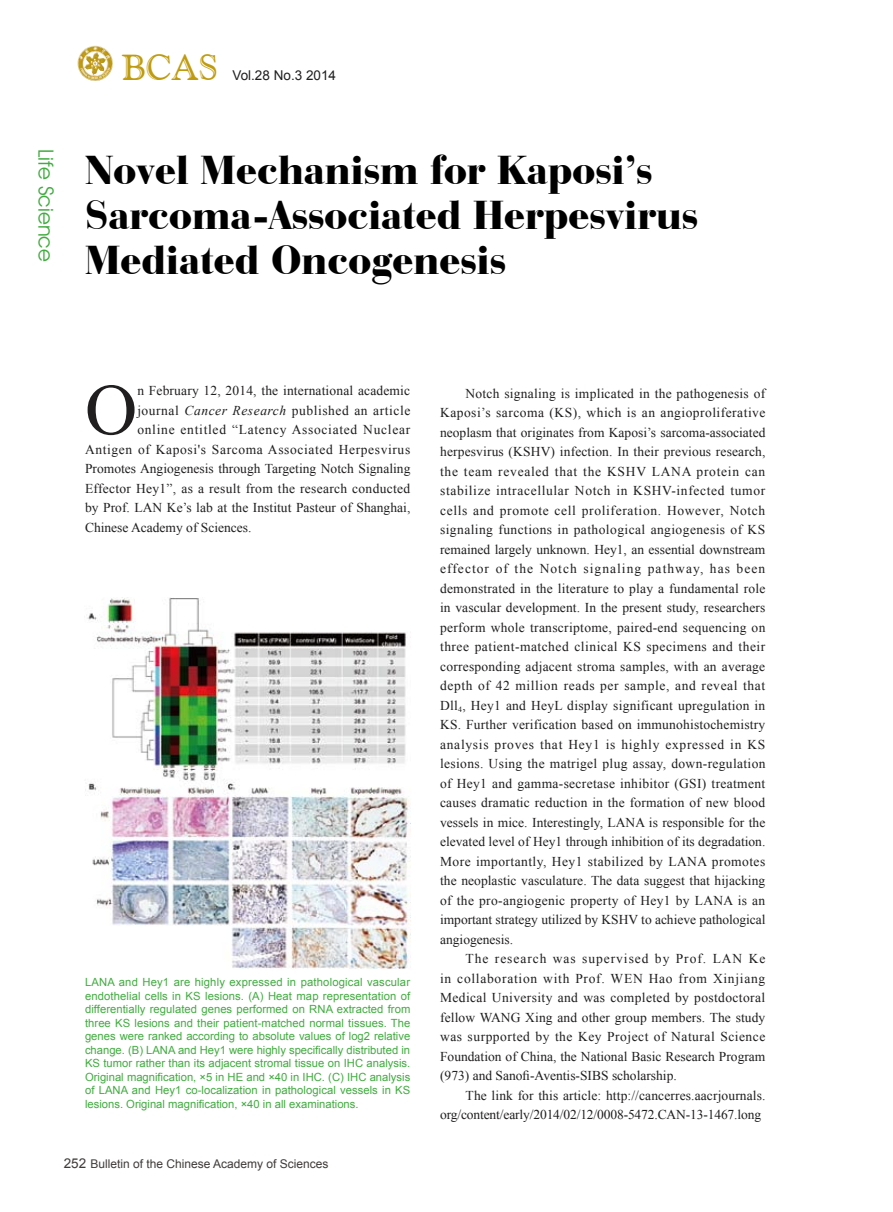
<style>
.page{position:relative;width:893px;height:1212px;background:#fff}
.page>*{position:absolute;margin:0;border:0;box-sizing:border-box;transform-origin:0 0}
.t1{font:72.45px "Times New Roman";color:#201e1e}
.t2{font:900 42px/45px "Bauer Bodoni BT";color:#000}
.t3{font:36px "Goudy Handtooled BT";color:#bf9b0f}
.t4{font:21px "Avant Garde IT Cby BT";color:#41ab40}
.t5{font:13.5px/19.5px "Times New Roman";letter-spacing:.005em;color:#201e1e;text-align:justify}
.t6{font:13.5px "Times New Roman";letter-spacing:.045em;color:#201e1e}
.t7{font:13.5px "Times New Roman";letter-spacing:.04em;color:#201e1e}
.t8{font:13.5px "Times New Roman";letter-spacing:.055em;color:#201e1e}
.t9{font:13.5px "Arial";color:#201e1e}
.t10{font:12px "Arial";color:#3f3b3a}
.t11{font:11.25px/13.5px "Arial";color:#41ab40;text-align:justify}
.s1{font-style:italic}
.s2{font-size:13.5px}
</style>
<div class="page">
<img style="left:78px;top:46px;width:35px;height:35px">
<img style="left:85px;top:597px;width:325px;height:373px">
<h3 class="t4" style="left:59px;top:149px;width:115px;rotate:90deg">Life Science</h3>
<h3 class="t3" style="left:122px;top:45px;width:98px">BCAS</h3>
<p class="t9" style="left:232px;top:66px;width:105px">Vol.28 No.3 2014</p>
<h2 class="t2" style="left:85px;top:146px;width:615px">Novel Mechanism for Kaposi’s<br>Sarcoma-Associated Herpesvirus<br>Mediated Oncogenesis</h2>
<h1 class="t1" style="left:85px;top:361px;width:54px">O</h1>
<p class="t5" style="left:137px;top:380px;width:274px">n February 12, 2014, the international academic</p>
<p class="t7" style="left:137px;top:401px;width:274px">journal <span class="s1">Cancer Research</span> published an article</p>
<p class="t8" style="left:137px;top:420px;width:274px">online entitled “Latency Associated Nuclear</p>
<p class="t6" style="left:85px;top:440px;width:327px">Antigen of Kaposi's Sarcoma Associated Herpesvirus</p>
<p class="t5" style="left:85px;top:458px;width:327px">Promotes Angiogenesis through Targeting Notch Signaling</p>
<p class="t5" style="left:85px;top:478px;width:327px">Effector Hey1”, as a result from the research conducted</p>
<p class="t5" style="left:85px;top:497px;width:327px">by Prof. LAN Ke’s lab at the Institut Pasteur of Shanghai,</p>
<p class="t5" style="left:85px;top:517px;width:168px">Chinese Academy of Sciences.</p>
<p class="t11" style="left:85px;top:976px;width:327px">LANA and Hey1 are highly expressed in pathological vascular endothelial cells in KS lesions. (A) Heat map representation of differentially regulated genes performed on RNA extracted from three KS lesions and their patient-matched normal tissues. The genes were ranked according to absolute values of log2 relative change. (B) LANA and Hey1 were highly specifically distributed in KS tumor rather than its adjacent stromal tissue on IHC analysis.<br>Original magnification, ×5 in HE and ×40 in IHC. (C) IHC analysis of LANA and Hey1 co-localization in pathological vessels in KS lesions. Original magnification, ×40 in all examinations.</p>
<p class="t10" style="left:64px;top:1156px;width:266px"><span class="s2">252</span> Bulletin of the Chinese Academy of Sciences</p>
<p class="t5" style="left:440px;top:383px;width:327px;text-indent:26px">Notch signaling is implicated in the pathogenesis of Kaposi’s sarcoma (KS), which is an angioproliferative neoplasm that originates from Kaposi’s sarcoma-associated herpesvirus (KSHV) infection. In their previous research, the team revealed that the KSHV LANA protein can stabilize intracellular Notch in KSHV-infected tumor cells and promote cell proliferation. However, Notch signaling functions in pathological angiogenesis of KS remained largely unknown. Hey1, an essential downstream effector of the Notch signaling pathway, has been demonstrated in the literature to play a fundamental role in vascular development. In the present study, researchers perform whole transcriptome, paired-end sequencing on three patient-matched clinical KS specimens and their corresponding adjacent stroma samples, with an average depth of 42 million reads per sample, and reveal that Dll<sub>4</sub>, Hey1 and HeyL display significant upregulation in KS. Further verification based on immunohistochemistry analysis proves that Hey1 is highly expressed in KS lesions. Using the matrigel plug assay, down-regulation of Hey1 and gamma-secretase inhibitor (GSI) treatment causes dramatic reduction in the formation of new blood vessels in mice. Interestingly, LANA is responsible for the elevated level of Hey1 through inhibition of its degradation.<br>More importantly, Hey1 stabilized by LANA promotes the neoplastic vasculature. The data suggest that hijacking of the pro-angiogenic property of Hey1 by LANA is an important strategy utilized by KSHV to achieve pathological angiogenesis.</p>
<p class="t5" style="left:440px;top:949px;width:327px;text-indent:26px">The research was supervised by Prof. LAN Ke in collaboration with Prof. WEN Hao from Xinjiang Medical University and was completed by postdoctoral fellow WANG Xing and other group members. The study was surpported by the Key Project of Natural Science Foundation of China, the National Basic Research Program (973) and Sanofi-Aventis-SIBS scholarship.</p>
<p class="t5" style="left:440px;top:1085px;width:327px;text-indent:26px">The link for this article: http://cancerres.aacrjournals. org/content/early/2014/02/12/0008-5472.CAN-13-1467.long</p>
</div>
